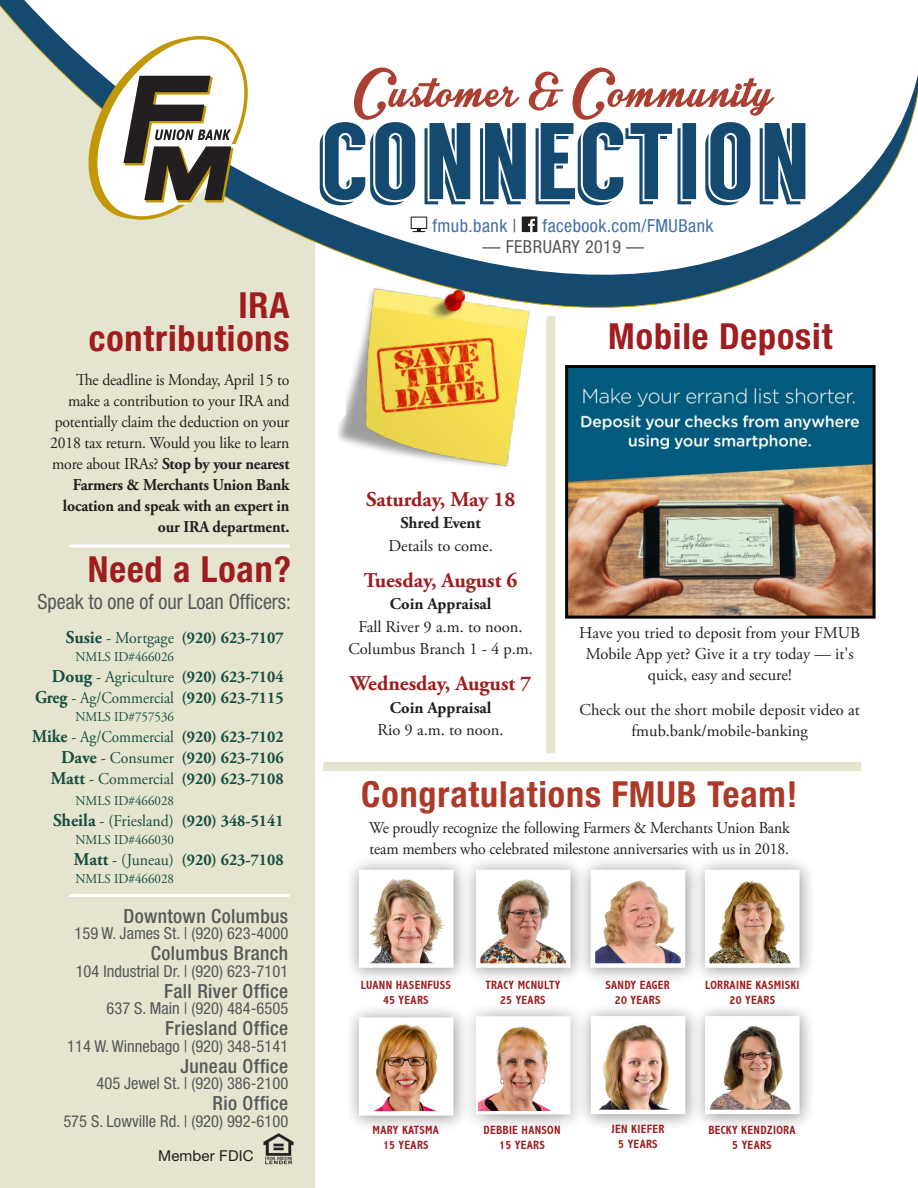
<style>
.page{position:relative;width:918px;height:1188px;background:#fff}
.page>*{position:absolute;margin:0;border:0;box-sizing:border-box;transform-origin:0 0}
.t1{font:108.6px "Langdon";letter-spacing:.01em;color:#144a6f}
.Headline{font:700 condensed 36px/33px "Helvetica Neue LT Std";letter-spacing:.025em;color:#9f1c1f;text-align:right}
.Headline-2{font:700 condensed 36px "Helvetica Neue LT Std";letter-spacing:.025em;color:#ab3b28}
.Body_Copy{font:700 21px "Adobe Garamond Pro";color:#9f1c1f}
.Headline-3{font:condensed 21px "Helvetica Neue LT Std";color:#57585a;scale:.96 1}
.Headline-4{font:500 condensed 19.5px "Helvetica Neue LT Std";letter-spacing:.02em;color:#57585a}
.Headline-5{font:condensed 18px "Helvetica Neue LT Std";letter-spacing:.025em;color:#426eab}
.Headline-6{font:condensed 18px "Helvetica Neue LT Std";letter-spacing:.025em;color:#57585a}
.Body_Copy-2{font:16.5px/21px "Adobe Garamond Pro";letter-spacing:-.01em;color:#231f20;text-align:right;scale:.95 1}
.Body_Copy-3{font:700 16.5px/21px "Adobe Garamond Pro";color:#174f43;text-align:right;scale:.96 1}
.Headline-7{font:condensed 16.5px "Helvetica Neue LT Std";color:#57585a}
.Headline-8{font:16.5px/21px "Adobe Garamond Pro";color:#231f20;text-align:center}
.Body_Copy-4{font:16.5px/22.5px "Adobe Garamond Pro";letter-spacing:-.01em;color:#231f20;text-align:center}
.Body_Copy-5{font:16.5px/21px "Adobe Garamond Pro";color:#174f43;text-align:right;scale:.96 1}
.t2{font:15px "Helvetica Neue LT Std";letter-spacing:.01em;color:#231f20}
.Body_Copy-6{font:13.5px "Adobe Garamond Pro";color:#174f43;scale:.96 1}
.t3{font:700 condensed 12px/15px "Abadi";letter-spacing:.025em;color:#9f1c1f;text-align:center}
.s1{font-weight:700}
.s2{font-size:18px}
.s3{font-weight:400}
.s4{font-weight:700;font-size:18px}
.s5{color:#57585a}
</style>
<div class="page">
<div style="left:0;top:3px;width:315px;height:1185px;background:#e5e5cf"></div>
<svg style="left:539px;top:287px;width:195px;height:32px"></svg>
<svg style="left:69px;top:544px;width:221px;height:4px"></svg>
<hr style="left:69px;top:894px;width:221px;height:3px;background:#fff">
<img style="left:263px;top:1133px;width:31px;height:32px">
<svg style="left:0;top:0;width:918px;height:287px"></svg>
<svg style="left:411px;top:217px;width:16px;height:15px"></svg>
<div style="left:522px;top:216px;width:15px;height:16px;background:#231f20"></div>
<svg style="left:528px;top:219px;width:7px;height:13px"></svg>
<svg style="left:354px;top:67px;width:420px;height:53px"></svg>
<svg style="left:86px;top:25px;width:169px;height:206px;background:#bdbaab"></svg>
<div style="left:323px;top:762px;width:538px;height:9px;background:#e5e5cf"></div>
<div style="left:691px;top:856px;width:125px;height:128px;background:#231f20;opacity:.5"></div>
<img style="left:710px;top:875px;width:85px;height:88px">
<div style="left:705px;top:870px;width:95px;height:98px;border:4px solid #fff"></div>
<div style="left:345px;top:856px;width:125px;height:128px;background:#231f20;opacity:.5"></div>
<img style="left:364px;top:875px;width:84px;height:88px">
<div style="left:462px;top:856px;width:125px;height:128px;background:#231f20;opacity:.5"></div>
<img style="left:481px;top:875px;width:84px;height:88px">
<div style="left:577px;top:856px;width:125px;height:128px;background:#231f20;opacity:.5"></div>
<img style="left:596px;top:875px;width:84px;height:88px">
<div style="left:591px;top:870px;width:94px;height:98px;border:4px solid #fff"></div>
<div style="left:345px;top:1004px;width:125px;height:128px;background:#231f20;opacity:.5"></div>
<img style="left:364px;top:1023px;width:84px;height:88px">
<div style="left:462px;top:1003px;width:125px;height:128px;background:#231f20;opacity:.5"></div>
<div style="left:476px;top:1016px;width:94px;height:98px;border:4px solid #fff"></div>
<img style="left:479px;top:1020px;width:88px;height:90px">
<div style="left:577px;top:1002px;width:125px;height:129px;background:#231f20;opacity:.5"></div>
<img style="left:596px;top:1021px;width:84px;height:88px">
<div style="left:691px;top:1002px;width:125px;height:129px;background:#231f20;opacity:.5"></div>
<img style="left:710px;top:1021px;width:85px;height:88px">
<img style="left:338px;top:275px;width:201px;height:193px">
<div style="left:546px;top:316px;width:9px;height:437px;background:#e5e5cf"></div>
<img style="left:569px;top:369px;width:303px;height:246px">
<div style="left:565px;top:365px;width:311px;height:254px;border:3px solid #040503"></div>
<p class="Headline" style="left:89px;top:288px;width:202px">IRA contributions</p>
<p class="Body_Copy-2" style="left:50px;top:370px;width:254px">The deadline is Monday, April 15 to make a contribution to your IRA and potentially claim the deduction on your 2018 tax return. Would you like to learn more about IRAs? <span class="s1">Stop by your nearest Farmers &amp; Merchants Union Bank location and speak with an expert in our IRA department.</span></p>
<p class="Headline" style="left:88px;top:552px;width:205px">Need a Loan?</p>
<p class="Headline-3" style="left:37px;top:589px;width:266px">Speak to one of our Loan Officers:</p>
<p class="Body_Copy-3" style="left:66px;top:628px;width:228px"><span class="s2">Susie</span> <span class="s3">- Mortgage</span> (920) 623-7107</p>
<p class="Body_Copy-6" style="left:75px;top:649px;width:104px">NMLS ID#466026</p>
<p class="Body_Copy-5" style="left:35px;top:667px;width:260px"><span class="s4">Doug</span> - Agriculture <span class="s1">(920) 623-7104<br></span><span class="s4">Greg</span> - Ag/Commercial <span class="s1">(920) 623-7115</span></p>
<p class="Body_Copy-6" style="left:75px;top:709px;width:104px">NMLS ID#757536</p>
<p class="Body_Copy-3" style="left:32px;top:727px;width:263px"><span class="s2">Mike</span> <span class="s3">- Ag/Commercial</span> (920) 623-7102<br><span class="s2">Dave</span> <span class="s3">- Consumer</span> (920) 623-7106<br><span class="s2">Matt</span> <span class="s3">- Commercial</span> (920) 623-7108</p>
<p class="Body_Copy-6" style="left:75px;top:793px;width:104px">NMLS ID#466028</p>
<p class="Body_Copy-3" style="left:53px;top:811px;width:242px"><span class="s2">Sheila</span> <span class="s3">- (Friesland)</span> (920) 348-5141</p>
<p class="Body_Copy-6" style="left:75px;top:832px;width:104px">NMLS ID#466030</p>
<p class="Body_Copy-3" style="left:74px;top:850px;width:220px"><span class="s2">Matt</span> <span class="s3">- (Juneau)</span> (920) 623-7108</p>
<p class="Body_Copy-6" style="left:75px;top:871px;width:104px">NMLS ID#466028</p>
<p class="Headline-4" style="left:123px;top:904px;width:166px">Downtown Columbus</p>
<p class="Headline-7" style="left:75px;top:924px;width:215px">159 W. James St. | (920) 623-4000</p>
<p class="Headline-4" style="left:151px;top:942px;width:139px">Columbus Branch</p>
<p class="Headline-7" style="left:76px;top:962px;width:214px">104 Industrial Dr. | (920) 623-7101</p>
<p class="Headline-4" style="left:164px;top:979px;width:126px">Fall River Office</p>
<p class="Headline-7" style="left:107px;top:999px;width:183px">637 S. Main | (920) 484-6505</p>
<p class="Headline-4" style="left:165px;top:1017px;width:125px">Friesland Office</p>
<p class="Headline-7" style="left:67px;top:1037px;width:222px">114 W. Winnebago | (920) 348-5141</p>
<p class="Headline-4" style="left:180px;top:1054px;width:109px">Juneau Office</p>
<p class="Headline-7" style="left:97px;top:1074px;width:193px">405 Jewel St. | (920) 386-2100</p>
<p class="Headline-4" style="left:213px;top:1092px;width:77px">Rio Office</p>
<p class="Headline-7" style="left:63px;top:1112px;width:226px">575 S. Lowville Rd. | (920) 992-6100</p>
<p class="t2" style="left:158px;top:1147px;width:97px">Member FDIC</p>
<p class="t1" style="left:316px;top:98px;width:495px">CONNECTION</p>
<p class="Headline-5" style="left:432px;top:215px;width:86px">fmub.bank <span class="s5">|</span></p>
<p class="Headline-5" style="left:543px;top:215px;width:172px">facebook.com/FMUBank</p>
<p class="Headline-6" style="left:482px;top:237px;width:163px">— FEBRUARY 2019 —</p>
<p class="Headline" style="left:608px;top:320px;width:226px">Mobile Deposit</p>
<p class="Body_Copy" style="left:366px;top:487px;width:151px">Saturday, May 18</p>
<p class="Body_Copy-4" style="left:389px;top:512px;width:106px"><span class="s1">Shred Event<br></span>Details to come.</p>
<p class="Body_Copy" style="left:364px;top:568px;width:155px">Tuesday, August 6</p>
<p class="Body_Copy-4" style="left:348px;top:593px;width:186px"><span class="s1">Coin Appraisal<br></span>Fall River 9 a.m. to noon.<br>Columbus Branch 1 - 4 p.m.</p>
<p class="Body_Copy" style="left:350px;top:671px;width:183px">Wednesday, August 7</p>
<p class="Body_Copy-4" style="left:378px;top:697px;width:128px"><span class="s1">Coin Appraisal<br></span>Rio 9 a.m. to noon.</p>
<p class="Headline-8" style="left:579px;top:623px;width:283px">Have you tried to deposit from your FMUB<br>Mobile App yet? Give it a try today — it's quick, easy and secure!</p>
<p class="Headline-8" style="left:580px;top:699px;width:282px">Check out the short mobile deposit video at fmub.bank/mobile-banking</p>
<p class="Headline-2" style="left:361px;top:773px;width:438px">Congratulations FMUB Team!</p>
<p class="Body_Copy-2" style="left:369px;top:818px;width:444px;text-align:left">We proudly recognize the following Farmers &amp; Merchants Union Bank team members who celebrated milestone anniversaries with us in 2018.</p>
<p class="t3" style="left:361px;top:977px;width:92px">LUANN HASENFUSS</p>
<p class="t3" style="left:383px;top:992px;width:47px">45 YEARS</p>
<p class="t3" style="left:485px;top:977px;width:76px">TRACY MCNULTY<br>25 YEARS</p>
<p class="t3" style="left:605px;top:977px;width:66px">SANDY EAGER<br>20 YEARS</p>
<p class="t3" style="left:705px;top:977px;width:96px">LORRAINE KASMISKI<br>20 YEARS</p>
<p class="t3" style="left:373px;top:1123px;width:68px">MARY KATSMA</p>
<p class="t3" style="left:383px;top:1138px;width:47px">15 YEARS</p>
<p class="t3" style="left:484px;top:1123px;width:79px">DEBBIE HANSON</p>
<p class="t3" style="left:499px;top:1138px;width:47px">15 YEARS</p>
<p class="t3" style="left:611px;top:1121px;width:55px">JEN KIEFER</p>
<p class="t3" style="left:618px;top:1136px;width:41px">5 YEARS</p>
<p class="t3" style="left:708px;top:1123px;width:89px">BECKY KENDZIORA</p>
<p class="t3" style="left:732px;top:1138px;width:41px">5 YEARS</p>
</div>
